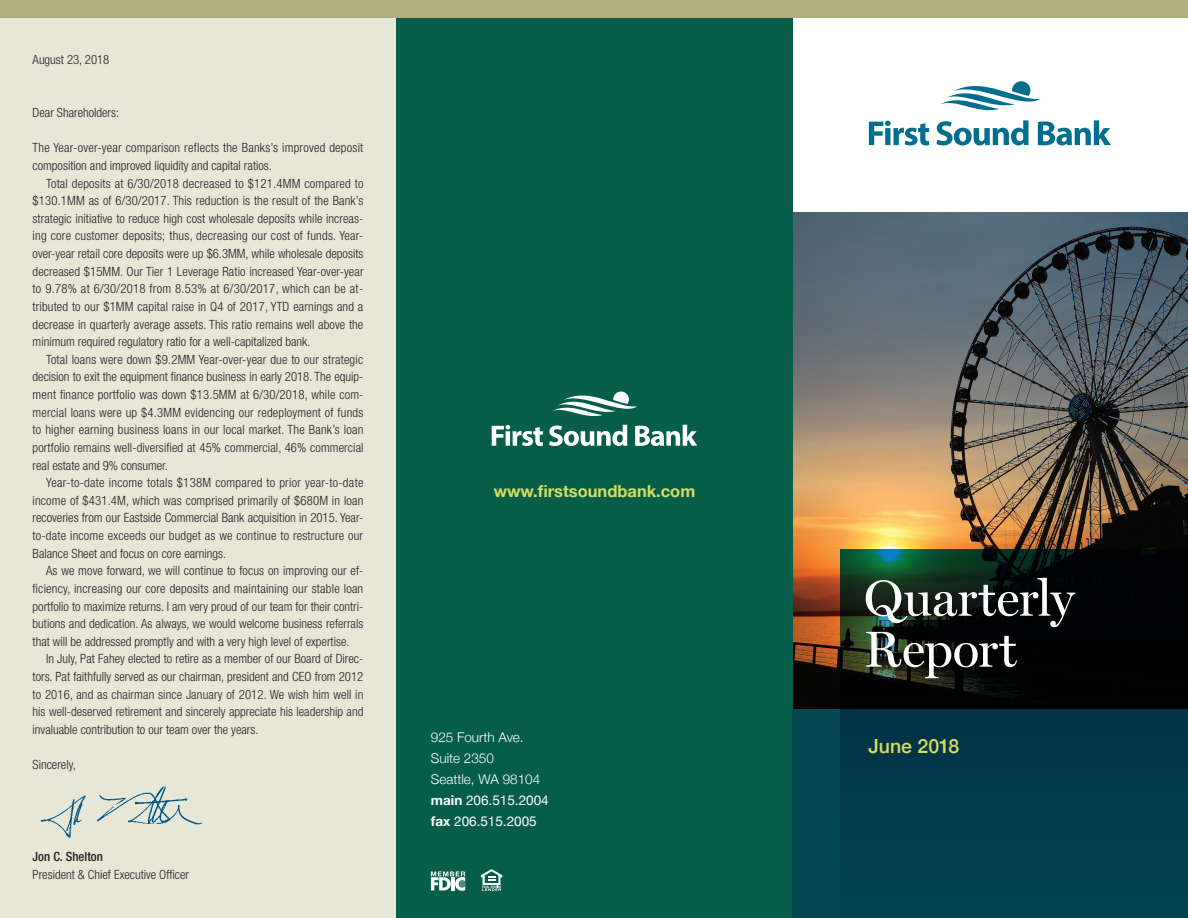
<style>
.page{position:relative;width:1188px;height:918px;background:#fff}
.page>*{position:absolute;margin:0;border:0;box-sizing:border-box;transform-origin:0 0}
.Home_Page_Heading{font:51px/51px "Miller Display";letter-spacing:-.005em;color:#fff}
.Home_Page_Heading-2{font:500 19.5px "Helvetica Neue";color:#d8dd61}
.t1{font:700 16.5px "Helvetica Neue";color:#d8dd61}
.t2{font:300 13.5px "Helvetica Neue";color:#fff}
.t3{font:13.5px "Helvetica Neue";color:#fff}
.Main_Body{font:300 condensed 12.75px/17.7px "Helvetica Neue";color:#231f20;text-align:justify}
.Main_Body_First_Para{font:300 condensed 12.75px/17.7px "Helvetica Neue";letter-spacing:.02em;color:#231f20}
.Main_Body_First_Para-2{font:300 condensed 12.75px "Helvetica Neue";color:#231f20}
.Letter_text{font:300 condensed 12.75px "Helvetica Neue";color:#231f20}
.Letter_text-2{font:500 condensed 12.75px "Helvetica Neue";color:#231f20}
.s1{font-weight:700}
</style>
<div class="page">
<div style="left:0;top:7px;width:396px;height:911px;background:#e7e7d8"></div>
<img style="left:793px;top:213px;width:395px;height:497px">
<div style="left:396px;top:7px;width:397px;height:911px;background:#065e48"></div>
<div style="left:793px;top:710px;width:395px;height:208px;background:#044750"></div>
<div style="left:0;top:0;width:1188px;height:17px;background:#b1b082"></div>
<svg style="left:869px;top:81px;width:242px;height:64px"></svg>
<svg style="left:492px;top:391px;width:205px;height:55px"></svg>
<svg style="left:840px;top:549px;width:348px;height:276px"></svg>
<svg style="left:431px;top:871px;width:35px;height:20px"></svg>
<svg style="left:481px;top:869px;width:21px;height:22px"></svg>
<img style="left:40px;top:786px;width:163px;height:52px">
<p class="Main_Body_First_Para-2" style="left:33px;top:52px;width:78px">August 23, 2018</p>
<p class="Main_Body_First_Para-2" style="left:33px;top:105px;width:88px">Dear Shareholders:</p>
<p class="Main_Body_First_Para" style="left:33px;top:139px;width:332px">The Year-over-year comparison reflects the Banks’s improved deposit composition and improved liquidity and capital ratios.</p>
<p class="Main_Body" style="left:33px;top:174px;width:332px;text-indent:14px">Total deposits at 6/30/2018 decreased to $121.4MM compared to $130.1MM as of 6/30/2017. This reduction is the result of the Bank’s strategic initiative to reduce high cost wholesale deposits while increas&shy;ing core customer deposits; thus, decreasing our cost of funds. Year&shy;over-year retail core deposits were up $6.3MM, while wholesale deposits decreased $15MM. Our Tier 1 Leverage Ratio increased Year-over-year to 9.78% at 6/30/2018 from 8.53% at 6/30/2017, which can be at&shy;tributed to our $1MM capital raise in Q4 of 2017, YTD earnings and a decrease in quarterly average assets. This ratio remains well above the minimum required regulatory ratio for a well-capitalized bank.</p>
<p class="Main_Body" style="left:33px;top:350px;width:332px;text-indent:14px">Total loans were down $9.2MM Year-over-year due to our strategic decision to exit the equipment finance business in early 2018. The equip&shy;ment finance portfolio was down $13.5MM at 6/30/2018, while com&shy;mercial loans were up $4.3MM evidencing our redeployment of funds to higher earning business loans in our local market. The Bank’s loan portfolio remains well-diversified at 45% commercial, 46% commercial real estate and 9% consumer.</p>
<p class="Main_Body" style="left:33px;top:474px;width:332px;text-indent:14px">Year-to-date income totals $138M compared to prior year-to-date income of $431.4M, which was comprised primarily of $680M in loan recoveries from our Eastside Commercial Bank acquisition in 2015. Year&shy;to-date income exceeds our budget as we continue to restructure our Balance Sheet and focus on core earnings.</p>
<p class="Main_Body" style="left:33px;top:562px;width:332px;text-indent:14px">As we move forward, we will continue to focus on improving our ef&shy;ficiency, increasing our core deposits and maintaining our stable loan portfolio to maximize returns. I am very proud of our team for their contri&shy;butions and dedication. As always, we would welcome business referrals that will be addressed promptly and with a very high level of expertise.</p>
<p class="Main_Body" style="left:33px;top:650px;width:332px;text-indent:14px">In July, Pat Fahey elected to retire as a member of our Board of Direc&shy;tors. Pat faithfully served as our chairman, president and CEO from 2012 to 2016, and as chairman since January of 2012. We wish him well in his well-deserved retirement and sincerely appreciate his leadership and invaluable contribution to our team over the years.</p>
<p class="Main_Body_First_Para-2" style="left:33px;top:757px;width:45px">Sincerely,</p>
<p class="Letter_text-2" style="left:33px;top:849px;width:72px">Jon C. Shelton</p>
<p class="Letter_text" style="left:33px;top:867px;width:158px">President &amp; Chief Executive Officer</p>
<p class="t1" style="left:494px;top:478px;width:203px">www.firstsoundbank.com</p>
<p class="t2" style="left:431px;top:726px;width:94px">925 Fourth Ave.</p>
<p class="t2" style="left:431px;top:747px;width:65px">Suite 2350</p>
<p class="t2" style="left:431px;top:768px;width:111px">Seattle, WA 98104</p>
<p class="t3" style="left:431px;top:791px;width:119px"><span class="s1">main</span> 206.515.2004</p>
<p class="t3" style="left:431px;top:812px;width:107px"><span class="s1">fax</span> 206.515.2005</p>
<p class="Home_Page_Heading" style="left:864px;top:572px;width:212px">Quarterly<br>Report</p>
<p class="Home_Page_Heading-2" style="left:868px;top:730px;width:93px">June 2018</p>
</div>
